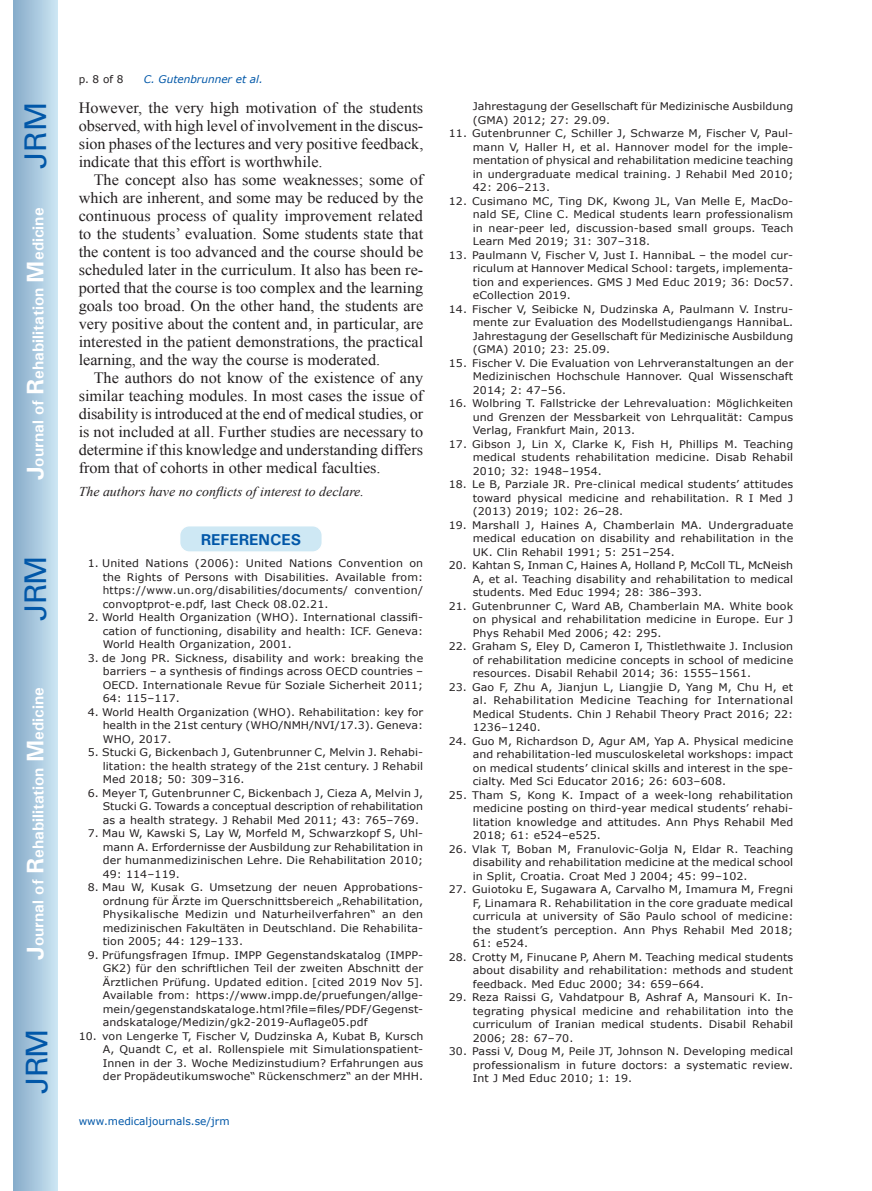
<style>
.page{position:relative;width:872px;height:1191px;background:#fff}
.page>*{position:absolute;margin:0;border:0;box-sizing:border-box;transform-origin:0 0}
.t1{font:30px "Univers";letter-spacing:-.03em;color:#0157a8}
.t2{font:15.75px/18px "Times New Roman";color:#231f20;text-align:justify}
.t3{font:700 15.75px "Univers";color:#fff}
.t4{font:700 15.75px "Univers";color:#0157a8}
.t5{font:italic 13.5px "Times New Roman";color:#231f20}
.t6{font:10.5px/13.5px "Verdana";letter-spacing:.01em;color:#231f20;text-align:justify;scale:1.05 1}
.t7{font:10.5px "Verdana";color:#0157a8}
.t8{font:italic 10.5px "Verdana";color:#0157a8}
.t9{font:10.5px "Verdana";letter-spacing:.01em;color:#231f20}
.s1{font-size:24px}
</style>
<div class="page">
<div style="left:14px;top:0;width:43px;height:1191px;background:linear-gradient(to right,#88acca,#cbe5f2)"></div>
<div style="left:180px;top:525px;width:142px;height:27px;background:#cee8f4;border-radius:10px"></div>
<div style="left:179px;top:525px;width:144px;height:28px;border:2px solid #fff;border-radius:10px"></div>
<h1 class="t1" style="left:18px;top:169px;width:68px;rotate:-90deg">JRM</h1>
<h2 class="t3" style="left:28px;top:480px;width:274px;rotate:-90deg"><span class="s1">J</span>ournal of <span class="s1">R</span>ehabilitation <span class="s1">M</span>edicine</h2>
<h1 class="t1" style="left:18px;top:620px;width:67px;rotate:-90deg">JRM</h1>
<h2 class="t3" style="left:28px;top:959px;width:274px;rotate:-90deg"><span class="s1">J</span>ournal of <span class="s1">R</span>ehabilitation <span class="s1">M</span>edicine</h2>
<h1 class="t1" style="left:19px;top:1093px;width:67px;rotate:-90deg">JRM</h1>
<p class="t9" style="left:79px;top:72px;width:46px">p. 8 of 8</p>
<p class="t8" style="left:144px;top:72px;width:121px">C. Gutenbrunner et al.</p>
<h2 class="t2" style="left:79px;top:98px;width:346px">However, the very high motivation of the students observed, with high level of involvement in the discus&shy;sion phases of the lectures and very positive feedback, indicate that this effort is worthwhile.</h2>
<p class="t2" style="left:79px;top:170px;width:346px;text-indent:15px">The concept also has some weaknesses; some of which are inherent, and some may be reduced by the continuous process of quality improvement related to the students’ evaluation. Some students state that the content is too advanced and the course should be scheduled later in the curriculum. It also has been re&shy;ported that the course is too complex and the learning goals too broad. On the other hand, the students are very positive about the content and, in particular, are interested in the patient demonstrations, the practical learning, and the way the course is moderated.</p>
<p class="t2" style="left:79px;top:368px;width:346px;text-indent:15px">The authors do not know of the existence of any similar teaching modules. In most cases the issue of disability is introduced at the end of medical studies, or is not included at all. Further studies are necessary to determine if this knowledge and understanding differs from that of cohorts in other medical faculties.</p>
<p class="t5" style="left:79px;top:482px;width:287px">The authors have no conflicts of interest to declare.</p>
<h2 class="t4" style="left:201px;top:529px;width:102px">REFERENCES</h2>
<p class="t6" style="left:103px;top:556px;width:307px;text-indent:-15px">1. United Nations (2006): United Nations Convention on the Rights of Persons with Disabilities. Available from: https://www.un.org/disabilities/documents/ convention/ convoptprot-e.pdf, last Check 08.02.21.</p>
<p class="t6" style="left:103px;top:610px;width:307px;text-indent:-15px">2. World Health Organization (WHO). International classifi&shy;cation of functioning, disability and health: ICF. Geneva:<br>World Health Organization, 2001.</p>
<p class="t6" style="left:103px;top:651px;width:307px;text-indent:-15px">3. de Jong PR. Sickness, disability and work: breaking the barriers – a synthesis of findings across OECD countries – OECD. Internationale Revue für Soziale Sicherheit 2011; 64: 115–117.</p>
<p class="t6" style="left:103px;top:705px;width:307px;text-indent:-15px">4. World Health Organization (WHO). Rehabilitation: key for health in the 21st century (WHO/NMH/NVI/17.3). Geneva:<br>WHO, 2017.</p>
<p class="t6" style="left:103px;top:745px;width:307px;text-indent:-15px">5. Stucki G, Bickenbach J, Gutenbrunner C, Melvin J. Rehabi&shy;litation: the health strategy of the 21st century. J Rehabil Med 2018; 50: 309–316.</p>
<p class="t6" style="left:103px;top:786px;width:307px;text-indent:-15px">6. Meyer T, Gutenbrunner C, Bickenbach J, Cieza A, Melvin J, Stucki G. Towards a conceptual description of rehabilitation as a health strategy. J Rehabil Med 2011; 43: 765–769.</p>
<p class="t6" style="left:103px;top:826px;width:307px;text-indent:-15px">7. Mau W, Kawski S, Lay W, Morfeld M, Schwarzkopf S, Uhl&shy;mann A. Erfordernisse der Ausbildung zur Rehabilitation in der humanmedizinischen Lehre. Die Rehabilitation 2010; 49: 114–119.</p>
<p class="t6" style="left:103px;top:880px;width:307px;text-indent:-15px">8. Mau W, Kusak G. Umsetzung der neuen Approbations&shy;ordnung für Ärzte im Querschnittsbereich „Rehabilitation, Physikalische Medizin und Naturheilverfahren“ an den medizinischen Fakultäten in Deutschland. Die Rehabilita&shy;tion 2005; 44: 129–133.</p>
<p class="t6" style="left:103px;top:948px;width:307px;text-indent:-15px">9. Prüfungsfragen Ifmup. IMPP Gegenstandskatalog (IMPP-GK2) für den schriftlichen Teil der zweiten Abschnitt der Ärztlichen Prüfung. Updated edition. [cited 2019 Nov 5].<br>Available from: https://www.impp.de/pruefungen/allge&shy;mein/gegenstandskataloge.html?file=files/PDF/Gegenst&shy;andskataloge/Medizin/gk2-2019-Auflage05.pdf</p>
<p class="t6" style="left:103px;top:1029px;width:307px;text-indent:-24px">10. von Lengerke T, Fischer V, Dudzinska A, Kubat B, Kursch A, Quandt C, et al. Rollenspiele mit Simulationspatient-Innen in der 3. Woche Medizinstudium? Erfahrungen aus der Propädeutikumswoche“ Rückenschmerz“ an der MHH.</p>
<p class="t7" style="left:79px;top:1114px;width:152px">www.medicaljournals.se/jrm</p>
<p class="t6" style="left:473px;top:100px;width:307px">Jahrestagung der Gesellschaft für Medizinische Ausbildung (GMA) 2012; 27: 29.09.</p>
<p class="t6" style="left:473px;top:127px;width:307px;text-indent:-24px">11. Gutenbrunner C, Schiller J, Schwarze M, Fischer V, Paul&shy;mann V, Haller H, et al. Hannover model for the imple&shy;mentation of physical and rehabilitation medicine teaching in undergraduate medical training. J Rehabil Med 2010; 42: 206–213.</p>
<p class="t6" style="left:473px;top:194px;width:307px;text-indent:-24px">12. Cusimano MC, Ting DK, Kwong JL, Van Melle E, MacDo&shy;nald SE, Cline C. Medical students learn professionalism in near-peer led, discussion-based small groups. Teach Learn Med 2019; 31: 307–318.</p>
<p class="t6" style="left:473px;top:248px;width:307px;text-indent:-24px">13. Paulmann V, Fischer V, Just I. HannibaL – the model cur&shy;riculum at Hannover Medical School: targets, implementa&shy;tion and experiences. GMS J Med Educ 2019; 36: Doc57. eCollection 2019.</p>
<p class="t6" style="left:473px;top:302px;width:307px;text-indent:-24px">14. Fischer V, Seibicke N, Dudzinska A, Paulmann V. Instru&shy;mente zur Evaluation des Modellstudiengangs HannibaL.<br>Jahrestagung der Gesellschaft für Medizinische Ausbildung (GMA) 2010; 23: 25.09.</p>
<p class="t6" style="left:473px;top:356px;width:307px;text-indent:-24px">15. Fischer V. Die Evaluation von Lehrveranstaltungen an der Medizinischen Hochschule Hannover. Qual Wissenschaft 2014; 2: 47–56.</p>
<p class="t6" style="left:473px;top:397px;width:307px;text-indent:-24px">16. Wolbring T. Fallstricke der Lehrevaluation: Möglichkeiten und Grenzen der Messbarkeit von Lehrqualität: Campus Verlag, Frankfurt Main, 2013.</p>
<p class="t6" style="left:473px;top:437px;width:307px;text-indent:-24px">17. Gibson J, Lin X, Clarke K, Fish H, Phillips M. Teaching medical students rehabilitation medicine. Disab Rehabil 2010; 32: 1948–1954.</p>
<p class="t6" style="left:473px;top:478px;width:307px;text-indent:-24px">18. Le B, Parziale JR. Pre-clinical medical students’ attitudes toward physical medicine and rehabilitation. R I Med J (2013) 2019; 102: 26–28.</p>
<p class="t6" style="left:473px;top:518px;width:307px;text-indent:-24px">19. Marshall J, Haines A, Chamberlain MA. Undergraduate medical education on disability and rehabilitation in the UK. Clin Rehabil 1991; 5: 251–254.</p>
<p class="t6" style="left:473px;top:559px;width:307px;text-indent:-24px">20. Kahtan S, Inman C, Haines A, Holland P, McColl TL, McNeish A, et al. Teaching disability and rehabilitation to medical students. Med Educ 1994; 28: 386–393.</p>
<p class="t6" style="left:473px;top:599px;width:307px;text-indent:-24px">21. Gutenbrunner C, Ward AB, Chamberlain MA. White book on physical and rehabilitation medicine in Europe. Eur J Phys Rehabil Med 2006; 42: 295.</p>
<p class="t6" style="left:473px;top:640px;width:307px;text-indent:-24px">22. Graham S, Eley D, Cameron I, Thistlethwaite J. Inclusion of rehabilitation medicine concepts in school of medicine resources. Disabil Rehabil 2014; 36: 1555–1561.</p>
<p class="t6" style="left:473px;top:680px;width:307px;text-indent:-24px">23. Gao F, Zhu A, Jianjun L, Liangjie D, Yang M, Chu H, et al. Rehabilitation Medicine Teaching for International Medical Students. Chin J Rehabil Theory Pract 2016; 22:<br>1236–1240.</p>
<p class="t6" style="left:472px;top:734px;width:307px;text-indent:-24px">24. Guo M, Richardson D, Agur AM, Yap A. Physical medicine and rehabilitation-led musculoskeletal workshops: impact on medical students’ clinical skills and interest in the spe&shy;cialty. Med Sci Educator 2016; 26: 603–608.</p>
<p class="t6" style="left:473px;top:788px;width:307px;text-indent:-24px">25. Tham S, Kong K. Impact of a week-long rehabilitation medicine posting on third-year medical students’ rehabi&shy;litation knowledge and attitudes. Ann Phys Rehabil Med 2018; 61: e524–e525.</p>
<p class="t6" style="left:473px;top:842px;width:307px;text-indent:-24px">26. Vlak T, Boban M, Franulovic-Golja N, Eldar R. Teaching disability and rehabilitation medicine at the medical school in Split, Croatia. Croat Med J 2004; 45: 99–102.</p>
<p class="t6" style="left:473px;top:883px;width:307px;text-indent:-24px">27. Guiotoku E, Sugawara A, Carvalho M, Imamura M, Fregni F, Linamara R. Rehabilitation in the core graduate medical curricula at university of São Paulo school of medicine: the student’s perception. Ann Phys Rehabil Med 2018; 61: e524.</p>
<p class="t6" style="left:473px;top:950px;width:307px;text-indent:-24px">28. Crotty M, Finucane P, Ahern M. Teaching medical students about disability and rehabilitation: methods and student feedback. Med Educ 2000; 34: 659–664.</p>
<p class="t6" style="left:473px;top:991px;width:307px;text-indent:-24px">29. Reza Raissi G, Vahdatpour B, Ashraf A, Mansouri K. In&shy;tegrating physical medicine and rehabilitation into the curriculum of Iranian medical students. Disabil Rehabil 2006; 28: 67–70.</p>
<p class="t6" style="left:473px;top:1045px;width:307px;text-indent:-24px">30. Passi V, Doug M, Peile JT, Johnson N. Developing medical professionalism in future doctors: a systematic review.<br>Int J Med Educ 2010; 1: 19.</p>
</div>
